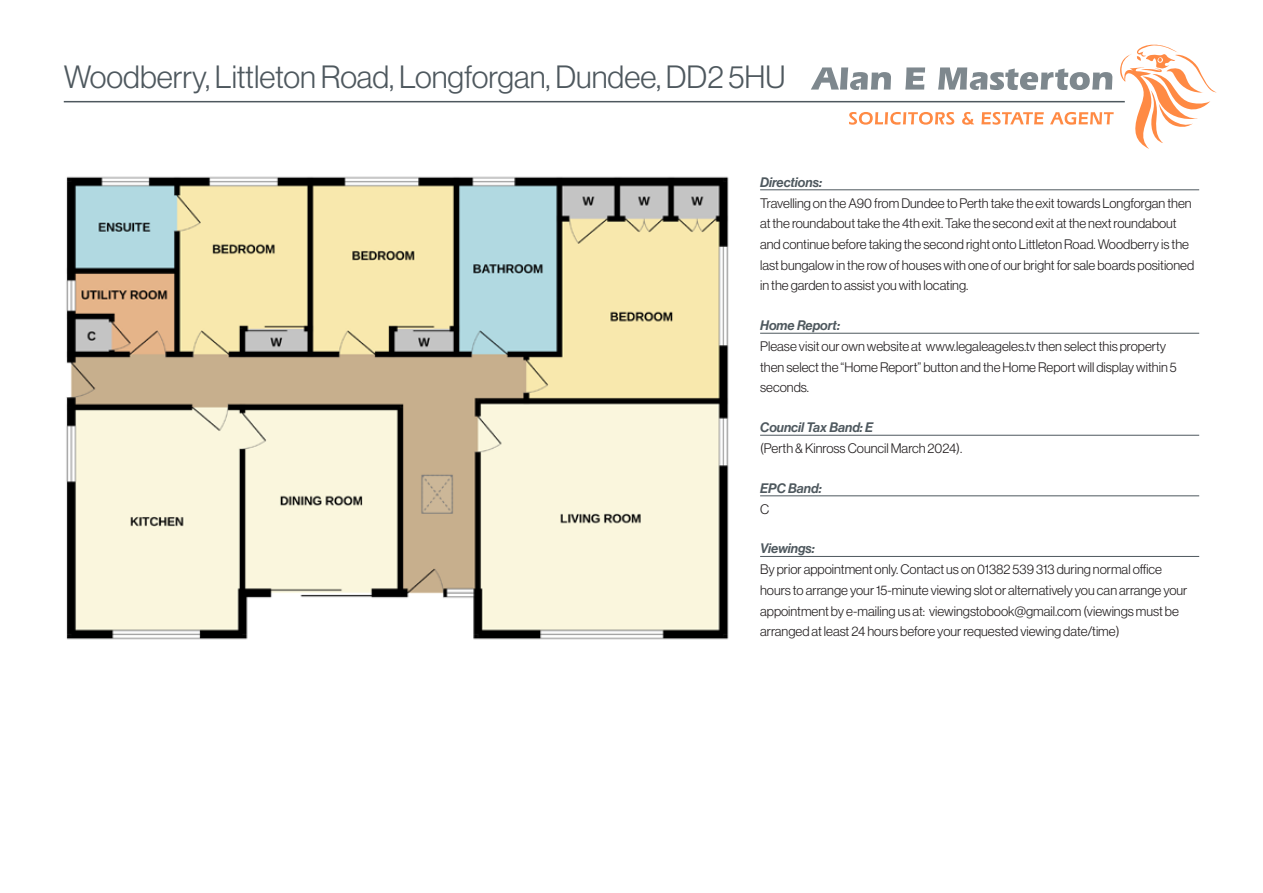
<style>
.page{position:relative;width:1263px;height:893px;background:#fff}
.page>*{position:absolute;margin:0;border:0;box-sizing:border-box;transform-origin:0 0}
.inside_address{font:31.5px "N Haas Grotesk DS Pro 45 Lt";color:#4e585e}
.HEADING_NEW{font:13.5px/20.7px "N Haas Grotesk DS Pro 45 Lt";color:#231f20}
.HEADING_NEW-2{font:13.5px/20.7px "N Haas Grotesk DS Pro 66 Md It";color:#4e585e}
.s1{font-family:"N Haas Grotesk DS Pro 66 Md It";color:#4e585e}
.s2{font-family:"N Haas Grotesk DS Pro 45 Lt";color:#231f20}
</style>
<div class="page">
<img style="left:66px;top:176px;width:663px;height:464px">
<hr style="left:64px;top:101px;width:1061px;height:1px;background:#4e585e">
<svg style="left:811px;top:44px;width:406px;height:105px"></svg>
<hr style="left:760px;top:189px;width:439px;height:1px;background:#4e585e">
<hr style="left:760px;top:333px;width:439px;height:1px;background:#4e585e">
<hr style="left:760px;top:435px;width:439px;height:1px;background:#4e585e">
<hr style="left:760px;top:495px;width:439px;height:1px;background:#4e585e">
<hr style="left:760px;top:556px;width:439px;height:1px;background:#4e585e">
<p class="inside_address" style="left:64px;top:59px;width:723px">Woodberry, Littleton Road, Longforgan, Dundee, DD2 5HU</p>
<p class="HEADING_NEW" style="left:760px;top:172px;width:436px"><span class="s1">Directions:<br></span>Travelling on the A90 from Dundee to Perth take the exit towards Longforgan then at the roundabout take the 4th exit. Take the second exit at the next roundabout and continue before taking the second right onto Littleton Road. Woodberry is the last bungalow in the row of houses with one of our bright for sale boards positioned in the garden to assist you with locating.</p>
<p class="HEADING_NEW" style="left:760px;top:315px;width:418px"><span class="s1">Home Report:<br></span>Please visit our own website at www.legaleageles.tv then select this property then select the “Home Report” button and the Home Report will display within 5 seconds.</p>
<p class="HEADING_NEW" style="left:760px;top:417px;width:204px"><span class="s1">Council Tax Band: E<br></span>(Perth &amp; Kinross Council March 2024).</p>
<p class="HEADING_NEW-2" style="left:760px;top:478px;width:63px">EPC Band:<br><span class="s2">C</span></p>
<p class="HEADING_NEW" style="left:760px;top:538px;width:429px"><span class="s1">Viewings:<br></span>By prior appointment only. Contact us on 01382 539 313 during normal office hours to arrange your 15-minute viewing slot or alternatively you can arrange your appointment by e-mailing us at: viewingstobook@gmail.com (viewings must be arranged at least 24 hours before your requested viewing date/time)</p>
</div>
